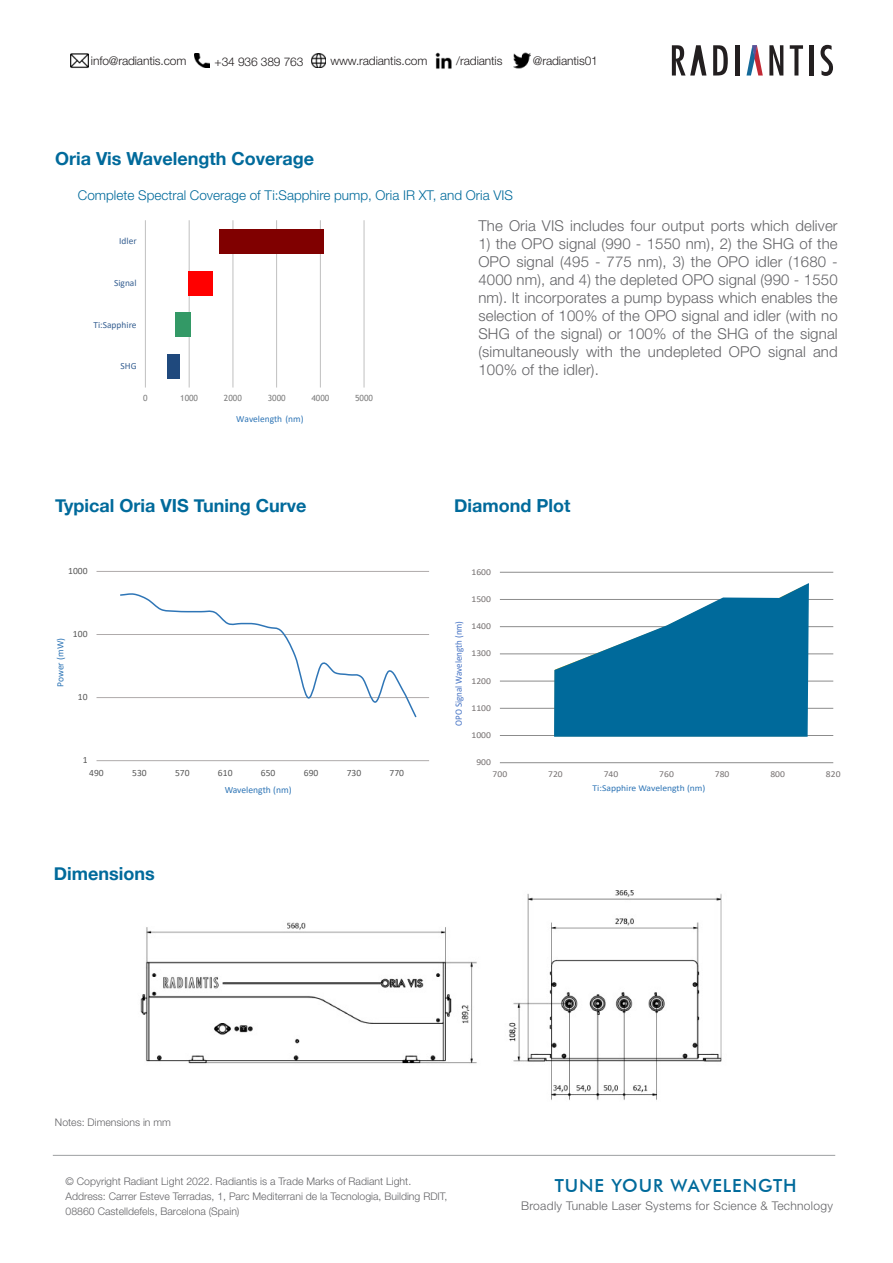
<style>
.page{position:relative;width:893px;height:1263px;background:#fff}
.page>*{position:absolute;margin:0;border:0;box-sizing:border-box;transform-origin:0 0}
.t1{font:700 18px "Helvetica Neue";color:#006a9b}
.t2{font:500 18px "Futura BT";letter-spacing:.05em;color:#006a9b}
.t3{font:300 15px/18px "Helvetica Neue";letter-spacing:.01em;color:#636366;text-align:justify}
.t4{font:300 13.5px "Helvetica Neue";color:#006a9b}
.t5{font:300 12px "Helvetica Neue";letter-spacing:-.01em;color:#231f20}
.t6{font:300 12px "Helvetica Neue";letter-spacing:.025em;color:#636366}
.t7{font:300 10.5px/15px "Helvetica Neue";color:#636366}
.t8{font:9.6px "Calibri";letter-spacing:.005em;color:#595959}
.t9{font:9.6px "Calibri";color:#2e75b6}
.t10{font:9.6px "Calibri";color:#4472c4;scale:.94 1}
.t11{font:9.45px "Calibri";color:#376092}
.t12{font:9.45px "Calibri";color:#2e75b6}
.t13{font:9px "Calibri";letter-spacing:.005em;color:#767171;scale:1.06 1}
.t14{font:9px "Calibri";color:#2e75b6;scale:1.06 1}
.t15{font:8.55px "Trebuchet MS";letter-spacing:-.005em;color:#7f7f7f}
</style>
<div class="page">
<hr style="left:53px;top:1155px;width:782px;height:1px;background:#9d9fa2">
<hr style="left:145px;top:220px;width:1px;height:167px;background:#c0c0c0">
<hr style="left:189px;top:220px;width:1px;height:167px;background:#c0c0c0">
<hr style="left:233px;top:220px;width:1px;height:167px;background:#c0c0c0">
<hr style="left:276px;top:220px;width:1px;height:167px;background:#c0c0c0">
<hr style="left:320px;top:220px;width:1px;height:167px;background:#c0c0c0">
<hr style="left:364px;top:220px;width:1px;height:167px;background:#c0c0c0">
<div style="left:167px;top:354px;width:12px;height:25px;background:#1f497d"></div>
<div style="left:176px;top:313px;width:15px;height:24px;background:#396"></div>
<div style="left:189px;top:271px;width:24px;height:24px;background:#f00"></div>
<div style="left:220px;top:229px;width:104px;height:24px;background:#800000"></div>
<hr style="left:97px;top:760px;width:332px;height:1px;background:#afabab">
<hr style="left:97px;top:697px;width:332px;height:1px;background:#afabab">
<hr style="left:97px;top:634px;width:332px;height:1px;background:#afabab">
<hr style="left:97px;top:571px;width:332px;height:1px;background:#afabab">
<svg style="left:120px;top:593px;width:297px;height:125px"></svg>
<hr style="left:500px;top:762px;width:333px;height:1px;background:#898989">
<hr style="left:500px;top:735px;width:333px;height:1px;background:#898989">
<hr style="left:500px;top:708px;width:333px;height:1px;background:#898989">
<hr style="left:500px;top:681px;width:333px;height:1px;background:#898989">
<hr style="left:500px;top:654px;width:333px;height:1px;background:#898989">
<hr style="left:500px;top:626px;width:333px;height:1px;background:#898989">
<hr style="left:500px;top:599px;width:333px;height:1px;background:#898989">
<hr style="left:500px;top:572px;width:333px;height:1px;background:#898989">
<svg style="left:553px;top:583px;width:257px;height:154px"></svg>
<svg style="left:713px;top:45px;width:15px;height:31px"></svg>
<hr style="left:736px;top:45px;width:4px;height:31px;background:#231f20">
<svg style="left:790px;top:45px;width:13px;height:31px"></svg>
<hr style="left:809px;top:45px;width:4px;height:31px;background:#231f20">
<svg style="left:820px;top:45px;width:13px;height:31px"></svg>
<svg style="left:769px;top:45px;width:14px;height:31px"></svg>
<svg style="left:672px;top:45px;width:34px;height:31px"></svg>
<svg style="left:746px;top:45px;width:17px;height:31px"></svg>
<img style="left:70px;top:53px;width:19px;height:16px">
<img style="left:195px;top:53px;width:14px;height:15px">
<img style="left:312px;top:54px;width:14px;height:13px">
<img style="left:435px;top:52px;width:17px;height:17px">
<img style="left:513px;top:52px;width:18px;height:17px">
<img style="left:140px;top:890px;width:582px;height:210px">
<p class="t5" style="left:91px;top:56px;width:97px">info@radiantis.com</p>
<p class="t5" style="left:215px;top:57px;width:90px">+34 936 389 763</p>
<p class="t5" style="left:330px;top:57px;width:98px">www.radiantis.com</p>
<p class="t5" style="left:456px;top:56px;width:48px">/radiantis</p>
<p class="t5" style="left:533px;top:56px;width:66px">@radiantis01</p>
<p class="t1" style="left:55px;top:152px;width:261px">Oria Vis Wavelength Coverage</p>
<p class="t4" style="left:78px;top:190px;width:436px">Complete Spectral Coverage of Ti:Sapphire pump, Oria IR XT, and Oria VIS</p>
<p class="t11" style="left:119px;top:237px;width:19px">Idler</p>
<p class="t11" style="left:114px;top:279px;width:24px">Signal</p>
<p class="t11" style="left:93px;top:321px;width:45px">Ti:Sapphire</p>
<p class="t11" style="left:120px;top:363px;width:18px">SHG</p>
<p class="t15" style="left:143px;top:393px;width:6px">0</p>
<p class="t15" style="left:180px;top:393px;width:19px">1000</p>
<p class="t15" style="left:224px;top:393px;width:19px">2000</p>
<p class="t15" style="left:268px;top:393px;width:19px">3000</p>
<p class="t15" style="left:311px;top:393px;width:19px">4000</p>
<p class="t15" style="left:355px;top:393px;width:19px">5000</p>
<p class="t12" style="left:236px;top:416px;width:69px">Wavelength (nm)</p>
<p class="t1" style="left:55px;top:499px;width:253px">Typical Oria VIS Tuning Curve</p>
<p class="t8" style="left:68px;top:567px;width:21px">1000</p>
<p class="t9" style="left:57px;top:687px;width:50px;rotate:-90deg">Power (mW)</p>
<p class="t8" style="left:73px;top:631px;width:16px">100</p>
<p class="t8" style="left:78px;top:694px;width:11px">10</p>
<p class="t8" style="left:83px;top:757px;width:6px">1</p>
<p class="t8" style="left:89px;top:769px;width:16px">490</p>
<p class="t8" style="left:132px;top:769px;width:16px">530</p>
<p class="t8" style="left:175px;top:769px;width:16px">570</p>
<p class="t8" style="left:218px;top:769px;width:16px">610</p>
<p class="t8" style="left:261px;top:769px;width:16px">650</p>
<p class="t8" style="left:304px;top:769px;width:16px">690</p>
<p class="t8" style="left:347px;top:769px;width:16px">730</p>
<p class="t8" style="left:390px;top:769px;width:16px">770</p>
<p class="t9" style="left:225px;top:786px;width:68px">Wavelength (nm)</p>
<p class="t1" style="left:54px;top:866px;width:102px">Dimensions</p>
<p class="t3" style="left:478px;top:218px;width:361px">The Oria VIS includes four output ports which deliver</p>
<p class="t3" style="left:478px;top:236px;width:361px">1) the OPO signal (990 - 1550 nm), 2) the SHG of the OPO signal (495 - 775 nm), 3) the OPO idler (1680 - 4000 nm), and 4) the depleted OPO signal (990 - 1550 nm). It incorporates a pump bypass which enables the selection of 100% of the OPO signal and idler (with no SHG of the signal) or 100% of the SHG of the signal (simultaneously with the undepleted OPO signal and 100% of the idler).</p>
<p class="t1" style="left:454px;top:499px;width:118px">Diamond Plot</p>
<p class="t13" style="left:472px;top:569px;width:20px">1600</p>
<p class="t10" style="left:455px;top:726px;width:113px;rotate:-90deg">OPO Signal Wavelength (nm)</p>
<p class="t13" style="left:472px;top:596px;width:20px">1500</p>
<p class="t13" style="left:472px;top:623px;width:20px">1400</p>
<p class="t13" style="left:472px;top:650px;width:20px">1300</p>
<p class="t13" style="left:472px;top:677px;width:20px">1200</p>
<p class="t13" style="left:472px;top:705px;width:20px">1100</p>
<p class="t13" style="left:472px;top:732px;width:20px">1000</p>
<p class="t13" style="left:476px;top:759px;width:15px">900</p>
<p class="t13" style="left:493px;top:771px;width:15px">700</p>
<p class="t13" style="left:548px;top:771px;width:15px">720</p>
<p class="t13" style="left:604px;top:771px;width:15px">740</p>
<p class="t13" style="left:659px;top:771px;width:15px">760</p>
<p class="t13" style="left:715px;top:771px;width:15px">780</p>
<p class="t13" style="left:770px;top:771px;width:15px">800</p>
<p class="t13" style="left:826px;top:771px;width:15px">820</p>
<p class="t14" style="left:593px;top:785px;width:108px">Ti:Sapphire Wavelength (nm)</p>
<p class="t7" style="left:55px;top:1116px;width:118px">Notes: Dimensions in mm</p>
<p class="t7" style="left:66px;top:1175px;width:383px">© Copyright Radiant Light 2022. Radiantis is a Trade Marks of Radiant Light.<br>Address: Carrer Esteve Terradas, 1, Parc Mediterrani de la Tecnologia, Building RDIT,<br>08860 Castelldefels, Barcelona (Spain)</p>
<p class="t2" style="left:555px;top:1178px;width:243px">TUNE YOUR WAVELENGTH</p>
<p class="t6" style="left:521px;top:1201px;width:313px">Broadly Tunable Laser Systems for Science &amp; Technology</p>
</div>
